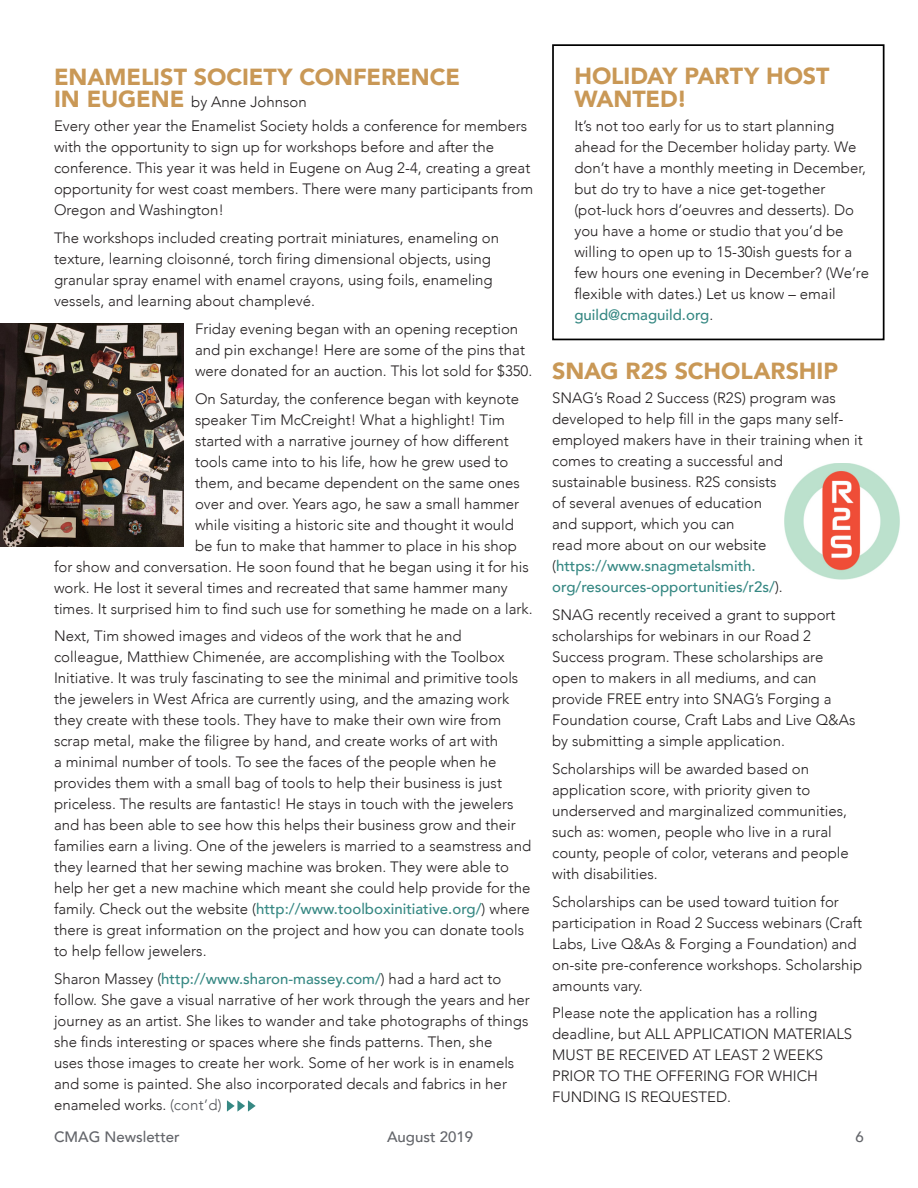
<style>
.page{position:relative;width:918px;height:1188px;background:#fff}
.page>*{position:absolute;margin:0;border:0;box-sizing:border-box;transform-origin:0 0}
.Headline{font:900 23.25px/22.5px "Avenir";letter-spacing:-.005em;color:#c99856}
.Body_Copy{font:300 15px/21px "Avenir";color:#231f20}
.Headline_3{font:500 15px "Avenir";color:#63656a}
.Headline-2{font:300 15px "Avenir";color:#231f20}
.s1{font-weight:900;font-size:23.25px;color:#c99856}
.s2{font-weight:500;color:#368883}
.s3{color:#54555a}
</style>
<div class="page">
<img style="left:784px;top:463px;width:116px;height:116px">
<div style="left:552px;top:44px;width:333px;height:296px;border:2px solid #000"></div>
<img style="left:0;top:324px;width:183px;height:223px">
<svg style="left:227px;top:1100px;width:29px;height:12px"></svg>
<p class="Headline" style="left:54px;top:65px;width:408px">ENAMELIST SOCIETY CONFERENCE</p>
<p class="Headline-2" style="left:54px;top:93px;width:254px"><span class="s1">IN EUGENE</span> by Anne Johnson</p>
<p class="Body_Copy" style="left:54px;top:116px;width:481px">Every other year the Enamelist Society holds a conference for members with the opportunity to sign up for workshops before and after the conference. This year it was held in Eugene on Aug 2-4, creating a great opportunity for west coast members. There were many participants from Oregon and Washington!</p>
<p class="Body_Copy" style="left:54px;top:228px;width:447px">The workshops included creating portrait miniatures, enameling on texture, learning cloisonné, torch firing dimensional objects, using granular spray enamel with enamel crayons, using foils, enameling vessels, and learning about champlevé.</p>
<p class="Body_Copy" style="left:195px;top:318px;width:339px">Friday evening began with an opening reception and pin exchange! Here are some of the pins that were donated for an auction. This lot sold for $350.</p>
<p class="Body_Copy" style="left:195px;top:388px;width:326px">On Saturday, the conference began with keynote</p>
<p class="Body_Copy" style="left:195px;top:409px;width:311px">speaker Tim McCreight! What a highlight! Tim</p>
<p class="Body_Copy" style="left:195px;top:430px;width:315px">started with a narrative journey of how different</p>
<p class="Body_Copy" style="left:195px;top:451px;width:315px">tools came into to his life, how he grew used to</p>
<p class="Body_Copy" style="left:195px;top:472px;width:326px">them, and became dependent on the same ones</p>
<p class="Body_Copy" style="left:195px;top:493px;width:326px">over and over. Years ago, he saw a small hammer</p>
<p class="Body_Copy" style="left:195px;top:514px;width:321px">while visiting a historic site and thought it would</p>
<p class="Body_Copy" style="left:195px;top:535px;width:323px">be fun to make that hammer to place in his shop</p>
<p class="Body_Copy" style="left:54px;top:556px;width:476px">for show and conversation. He soon found that he began using it for his</p>
<p class="Body_Copy" style="left:54px;top:577px;width:455px">work. He lost it several times and recreated that same hammer many</p>
<p class="Body_Copy" style="left:54px;top:598px;width:480px">times. It surprised him to find such use for something he made on a lark.</p>
<p class="Body_Copy" style="left:54px;top:626px;width:479px">Next, Tim showed images and videos of the work that he and colleague, Matthiew Chimenée, are accomplishing with the Toolbox Initiative. It was truly fascinating to see the minimal and primitive tools the jewelers in West Africa are currently using, and the amazing work they create with these tools. They have to make their own wire from scrap metal, make the filigree by hand, and create works of art with<br>a minimal number of tools. To see the faces of the people when he provides them with a small bag of tools to help their business is just priceless. The results are fantastic! He stays in touch with the jewelers and has been able to see how this helps their business grow and their families earn a living. One of the jewelers is married to a seamstress and they learned that her sewing machine was broken. They were able to help her get a new machine which meant she could help provide for the family. Check out the website (<span class="s2">http://www.toolboxinitiative.org/</span>) where there is great information on the project and how you can donate tools to help fellow jewelers.</p>
<p class="Body_Copy" style="left:54px;top:969px;width:477px">Sharon Massey (<span class="s2">http://www.sharon-massey.com/</span>) had a hard act to follow. She gave a visual narrative of her work through the years and her journey as an artist. She likes to wander and take photographs of things she finds interesting or spaces where she finds patterns. Then, she<br>uses those images to create her work. Some of her work is in enamels and some is painted. She also incorporated decals and fabrics in her enameled works. <span class="s3">(cont’d)</span></p>
<p class="Headline" style="left:574px;top:64px;width:257px">HOLIDAY PARTY HOST<br>WANTED!</p>
<p class="Body_Copy" style="left:574px;top:115px;width:296px">It’s not too early for us to start planning ahead for the December holiday party. We don’t have a monthly meeting in December, but do try to have a nice get-together (pot-luck hors d’oeuvres and desserts). Do you have a home or studio that you’d be willing to open up to 15-30ish guests for a few hours one evening in December? (We’re flexible with dates.) Let us know – email <span class="s2">guild@cmaguild.org</span>.</p>
<p class="Headline" style="left:552px;top:359px;width:288px">SNAG R2S SCHOLARSHIP</p>
<p class="Body_Copy" style="left:552px;top:388px;width:312px">SNAG’s Road 2 Success (R2S) program was developed to help fill in the gaps many self&shy;employed makers have in their training when it comes to creating a successful and<br>sustainable business. R2S consists<br>of several avenues of education<br>and support, which you can<br>read more about on our website (<span class="s2">https://www.snagmetalsmith. org/resources-opportunities/r2s/</span>).</p>
<p class="Body_Copy" style="left:552px;top:605px;width:305px">SNAG recently received a grant to support scholarships for webinars in our Road 2<br>Success program. These scholarships are open to makers in all mediums, and can provide FREE entry into SNAG’s Forging a Foundation course, Craft Labs and Live Q&amp;As by submitting a simple application.</p>
<p class="Body_Copy" style="left:552px;top:758px;width:298px">Scholarships will be awarded based on application score, with priority given to underserved and marginalized communities, such as: women, people who live in a rural county, people of color, veterans and people with disabilities.</p>
<p class="Body_Copy" style="left:552px;top:891px;width:312px">Scholarships can be used toward tuition for participation in Road 2 Success webinars (Craft Labs, Live Q&amp;As &amp; Forging a Foundation) and on-site pre-conference workshops. Scholarship amounts vary.</p>
<p class="Body_Copy" style="left:552px;top:1003px;width:302px">Please note the application has a rolling deadline, but ALL APPLICATION MATERIALS MUST BE RECEIVED AT LEAST 2 WEEKS PRIOR TO THE OFFERING FOR WHICH FUNDING IS REQUESTED.</p>
<p class="Headline_3" style="left:54px;top:1124px;width:127px">CMAG Newsletter</p>
<p class="Headline_3" style="left:387px;top:1124px;width:88px">August 2019</p>
<p class="Headline_3" style="left:856px;top:1124px;width:10px">6</p>
</div>
